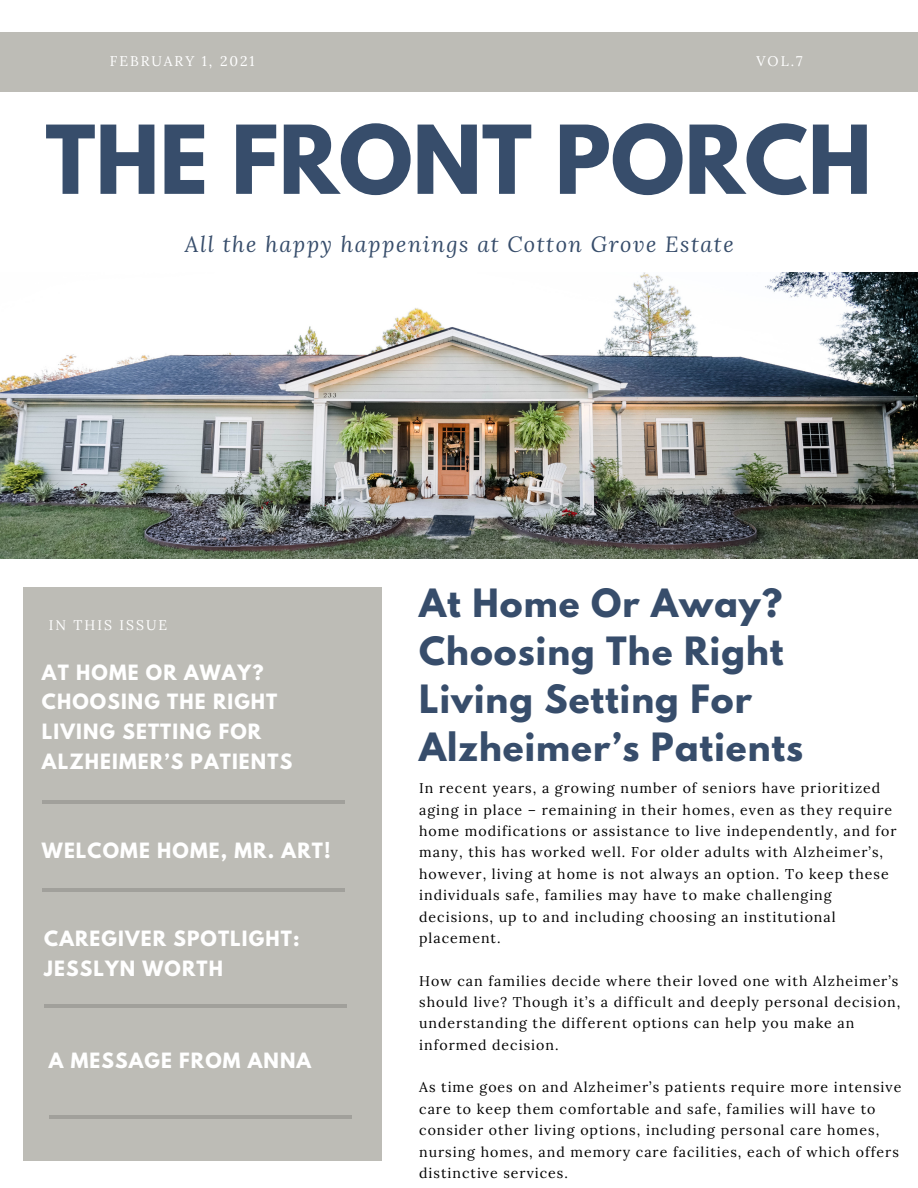
<style>
.page{position:relative;width:918px;height:1188px;background:#fff}
.page>*{position:absolute;margin:0;border:0;box-sizing:border-box;transform-origin:0 0}
.t1{font:700 84px "League Spartan";color:#374d6b}
.t2{font:700 34.5px/48px "League Spartan";letter-spacing:.03em;color:#374d6b}
.t3{font:italic 21.75px "Lora";letter-spacing:.07em;color:#374d6b}
.t4{font:700 18.6px/29.7px "League Spartan";letter-spacing:.06em;color:#fff}
.t5{font:14.1px/21.3px "Lora";letter-spacing:.07em;color:#000}
.t6{font:13.95px "Lora";letter-spacing:.14em;color:#fff}
</style>
<div class="page">
<div style="left:23px;top:587px;width:358px;height:574px;background:#bdbcb6"></div>
<img style="left:0;top:273px;width:918px;height:286px">
<div style="left:0;top:32px;width:918px;height:60px;background:#bdbcb6"></div>
<hr style="left:42px;top:888px;width:303px;height:4px;background:#a1a09b">
<hr style="left:42px;top:801px;width:303px;height:3px;background:#000">
<hr style="left:49px;top:1115px;width:302px;height:4px;background:#a1a09b">
<hr style="left:44px;top:1004px;width:303px;height:4px;background:#a1a09b">
<p class="t6" style="left:110px;top:52px;width:147px">FEBRUARY 1, 2021</p>
<p class="t6" style="left:757px;top:52px;width:48px">VOL.7</p>
<p class="t1" style="left:45px;top:118px;width:828px">THE FRONT PORCH</p>
<p class="t3" style="left:185px;top:229px;width:550px">All the happy happenings at Cotton Grove Estate</p>
<p class="t6" style="left:49px;top:616px;width:120px">IN THIS ISSUE</p>
<p class="t4" style="left:42px;top:660px;width:223px">AT HOME OR AWAY?</p>
<p class="t4" style="left:42px;top:689px;width:237px">CHOOSING THE RIGHT</p>
<p class="t4" style="left:42px;top:719px;width:252px">LIVING SETTING FOR<br>ALZHEIMER’S PATIENTS</p>
<p class="t4" style="left:42px;top:838px;width:290px">WELCOME HOME, MR. ART!</p>
<p class="t4" style="left:44px;top:926px;width:257px">CAREGIVER SPOTLIGHT:</p>
<p class="t4" style="left:44px;top:956px;width:180px">JESSLYN WORTH</p>
<p class="t4" style="left:49px;top:1048px;width:264px">A MESSAGE FROM ANNA</p>
<p class="t2" style="left:419px;top:583px;width:386px">At Home Or Away?<br>Choosing The Right<br>Living Setting For<br>Alzheimer’s Patients</p>
<p class="t5" style="left:419px;top:778px;width:479px">In recent years, a growing number of seniors have prioritized aging in place – remaining in their homes, even as they require home modifications or assistance to live independently, and for many, this has worked well. For older adults with Alzheimer’s, however, living at home is not always an option. To keep these individuals safe, families may have to make challenging decisions, up to and including choosing an institutional placement.</p>
<p class="t5" style="left:419px;top:970px;width:483px">How can families decide where their loved one with Alzheimer’s should live? Though it’s a difficult and deeply personal decision, understanding the different options can help you make an informed decision.</p>
<p class="t5" style="left:419px;top:1077px;width:484px">As time goes on and Alzheimer’s patients require more intensive care to keep them comfortable and safe, families will have to consider other living options, including personal care homes, nursing homes, and memory care facilities, each of which offers distinctive services.</p>
</div>
